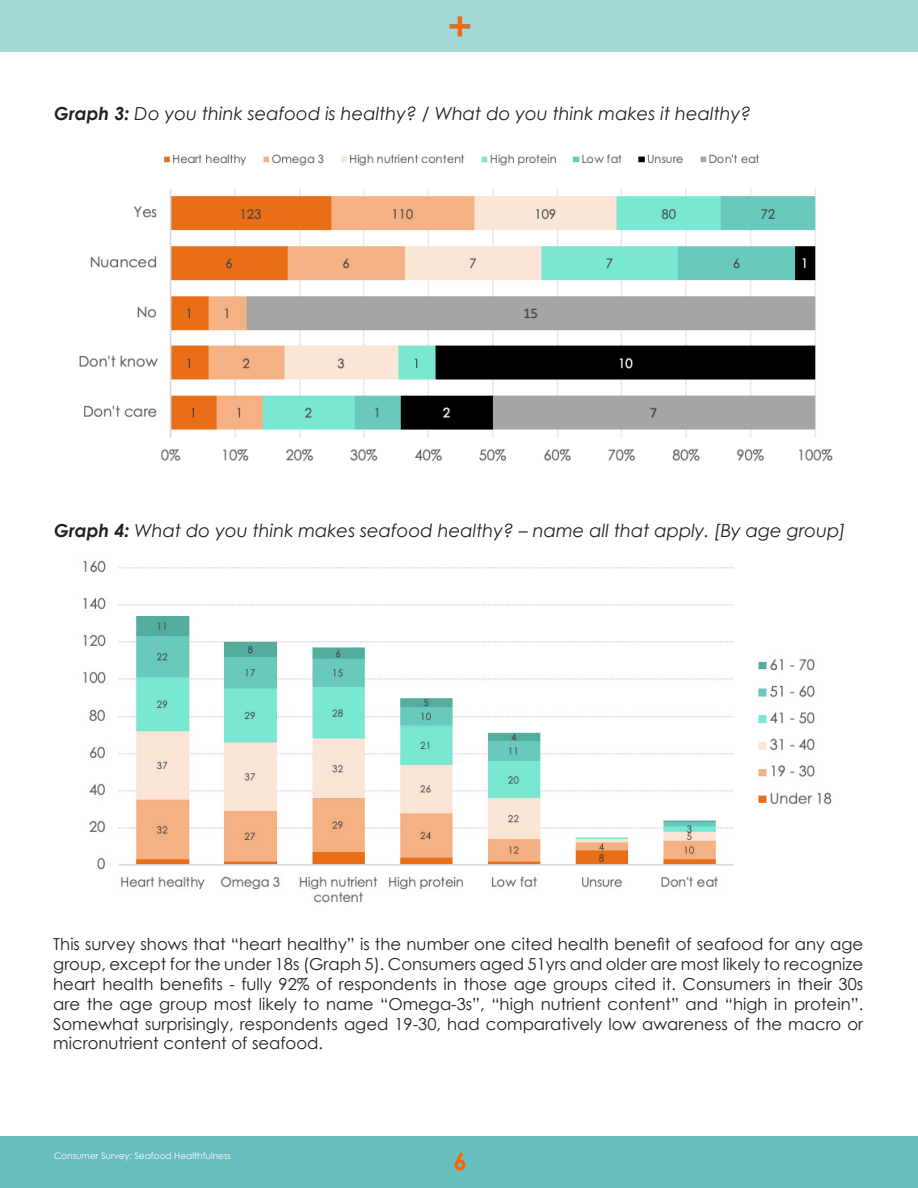
<style>
.page{position:relative;width:918px;height:1188px;background:#fff}
.page>*{position:absolute;margin:0;border:0;box-sizing:border-box;transform-origin:0 0}
.t1{font:700 24px "Century Gothic";color:#ff6300}
.t2{font:italic 18px "Century Gothic";color:#231f20}
.t3{font:16.5px/19.8px "Century Gothic";color:#231f20;text-align:justify}
.t4{font:9px "Century Gothic";color:#fff}
.s1{font-weight:700}
</style>
<div class="page">
<div style="left:0;top:1136px;width:918px;height:52px;background:#6abdbd"></div>
<img style="left:79px;top:154px;width:754px;height:307px">
<img style="left:83px;top:560px;width:749px;height:343px">
<div style="left:0;top:0;width:918px;height:52px;background:#a5d7d7"></div>
<img style="left:450px;top:16px;width:21px;height:21px">
<p class="t2" style="left:54px;top:101px;width:699px"><span class="s1">Graph 3:</span> Do you think seafood is healthy? / What do you think makes it healthy?</p>
<p class="t2" style="left:54px;top:518px;width:793px"><span class="s1">Graph 4:</span> What do you think makes seafood healthy? – name all that apply. [By age group]</p>
<p class="t3" style="left:53px;top:934px;width:812px">This survey shows that “heart healthy” is the number one cited health benefit of seafood for any age group, except for the under 18s (Graph 5). Consumers aged 51yrs and older are most likely to recognize heart health benefits - fully 92% of respondents in those age groups cited it. Consumers in their 30s are the age group most likely to name “Omega-3s”, “high nutrient content” and “high in protein”.<br>Somewhat surprisingly, respondents aged 19-30, had comparatively low awareness of the macro or micronutrient content of seafood.</p>
<p class="t4" style="left:54px;top:1149px;width:179px">Consumer Survey: Seafood Healthfulness</p>
<p class="t1" style="left:453px;top:1143px;width:15px">6</p>
</div>
